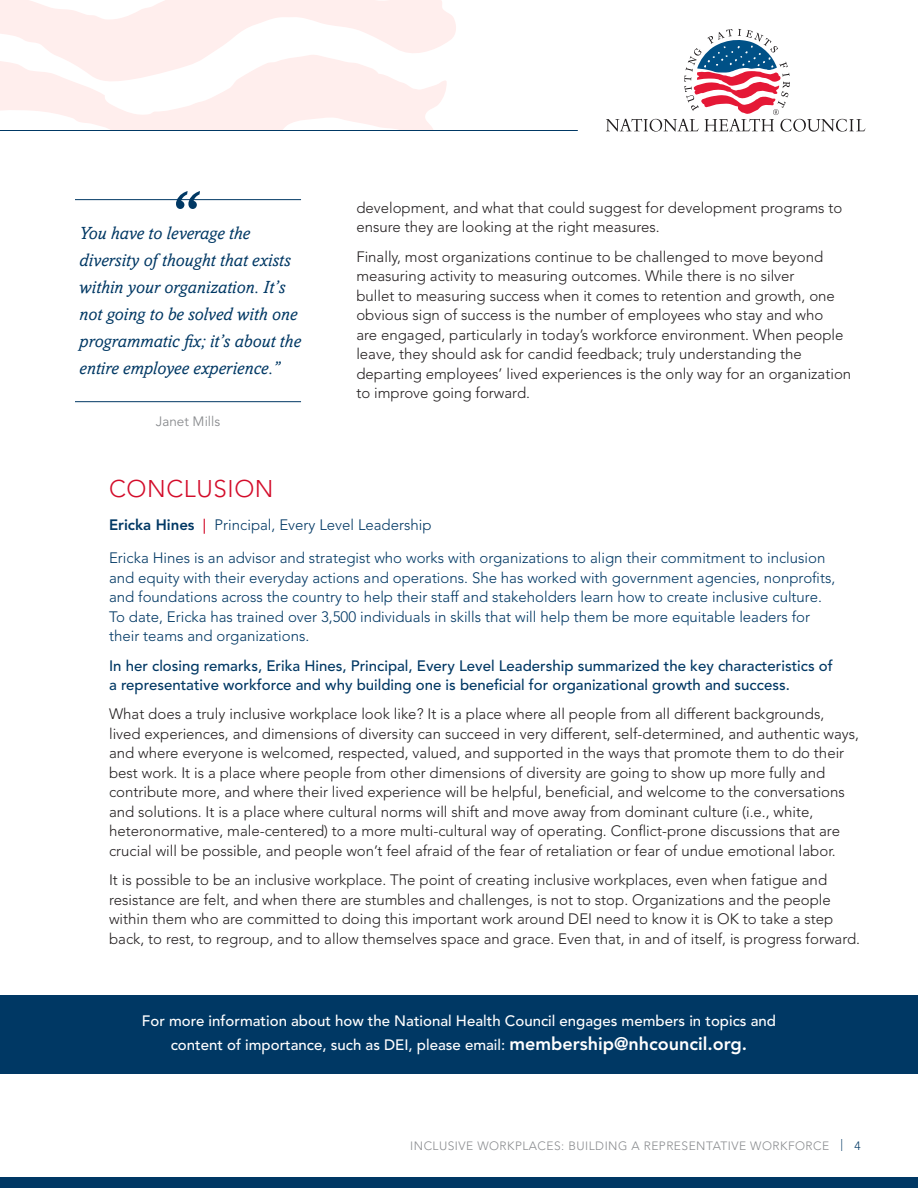
<style>
.page{position:relative;width:918px;height:1188px;background:#fff}
.page>*{position:absolute;margin:0;border:0;box-sizing:border-box;transform-origin:0 0}
.subhead{font:300 24px "Avenir LT Std";letter-spacing:.025em;color:#d30d2b}
.t1{font:italic 18px/27px "Amasis MT Std";color:#003864}
.body{font:300 15px/19.5px "Avenir LT Std";color:#231f20}
.body-2{font:300 15px/19.5px "Avenir LT Std";color:#003864}
.body-3{font:500 15px/19.5px "Avenir LT Std";color:#003864}
.body-4{font:500 15px/24px "Avenir LT Std";color:#fff;text-align:center}
.body-5{font:13.5px "Avenir LT Std";color:#8a8c8f}
.t2{font:300 12px "Avenir LT Std";letter-spacing:.04em;color:#8a8c8f}
.s1{font-weight:800}
.s2{font-weight:500;color:#d30d2b}
.s3{font-weight:800;font-size:18px}
.s4{color:#003864}
</style>
<div class="page">
<div style="left:0;top:1177px;width:918px;height:11px;background:#003864"></div>
<svg style="left:0;top:0;width:456px;height:130px"></svg>
<svg style="left:606px;top:29px;width:260px;height:103px"></svg>
<hr style="left:0;top:130px;width:578px;height:1px;background:#003864">
<hr style="left:75px;top:401px;width:226px;height:1px;background:#003864">
<hr style="left:75px;top:199px;width:226px;height:1px;background:#003864">
<svg style="left:176px;top:191px;width:24px;height:18px"></svg>
<div style="left:0;top:995px;width:918px;height:79px;background:#003864"></div>
<p class="t1" style="left:79px;top:220px;width:223px">You have to leverage the diversity of thought that exists within your organization. It’s not going to be solved with one programmatic fix; it’s about the entire employee experience.”</p>
<p class="body-5" style="left:156px;top:413px;width:66px">Janet Mills</p>
<p class="body" style="left:356px;top:198px;width:488px">development, and what that could suggest for development programs to ensure they are looking at the right measures.</p>
<p class="body" style="left:356px;top:247px;width:496px">Finally, most organizations continue to be challenged to move beyond measuring activity to measuring outcomes. While there is no silver<br>bullet to measuring success when it comes to retention and growth, one obvious sign of success is the number of employees who stay and who<br>are engaged, particularly in today’s workforce environment. When people leave, they should ask for candid feedback; truly understanding the departing employees’ lived experiences is the only way for an organization to improve going forward.</p>
<p class="subhead" style="left:109px;top:475px;width:166px">CONCLUSION</p>
<p class="body-2" style="left:109px;top:516px;width:324px"><span class="s1">Ericka Hines</span> <span class="s2">|</span> Principal, Every Level Leadership</p>
<p class="body-2" style="left:109px;top:549px;width:728px">Ericka Hines is an advisor and strategist who works with organizations to align their commitment to inclusion and equity with their everyday actions and operations. She has worked with government agencies, nonprofits, and foundations across the country to help their staff and stakeholders learn how to create inclusive culture.<br>To date, Ericka has trained over 3,500 individuals in skills that will help them be more equitable leaders for their teams and organizations.</p>
<p class="body-3" style="left:109px;top:656px;width:725px">In her closing remarks, Erika Hines, Principal, Every Level Leadership summarized the key characteristics of a representative workforce and why building one is beneficial for organizational growth and success.</p>
<p class="body" style="left:109px;top:705px;width:751px">What does a truly inclusive workplace look like? It is a place where all people from all different backgrounds, lived experiences, and dimensions of diversity can succeed in very different, self-determined, and authentic ways, and where everyone is welcomed, respected, valued, and supported in the ways that promote them to do their best work. It is a place where people from other dimensions of diversity are going to show up more fully and contribute more, and where their lived experience will be helpful, beneficial, and welcome to the conversations and solutions. It is a place where cultural norms will shift and move away from dominant culture (i.e., white, heteronormative, male-centered) to a more multi-cultural way of operating. Conflict-prone discussions that are crucial will be possible, and people won’t feel afraid of the fear of retaliation or fear of undue emotional labor.</p>
<p class="body" style="left:109px;top:870px;width:753px">It is possible to be an inclusive workplace. The point of creating inclusive workplaces, even when fatigue and resistance are felt, and when there are stumbles and challenges, is not to stop. Organizations and the people within them who are committed to doing this important work around DEI need to know it is OK to take a step back, to rest, to regroup, and to allow themselves space and grace. Even that, in and of itself, is progress forward.</p>
<p class="body-4" style="left:142px;top:1009px;width:636px">For more information about how the National Health Council engages members in topics and content of importance, such as DEI, please email: <span class="s3">membership@nhcouncil.org.</span></p>
<p class="t2" style="left:410px;top:1138px;width:452px">INCLUSIVE WORKPLACES: BUILDING A REPRESENTATIVE WORKFORCE <span class="s4">| 4</span></p>
</div>
